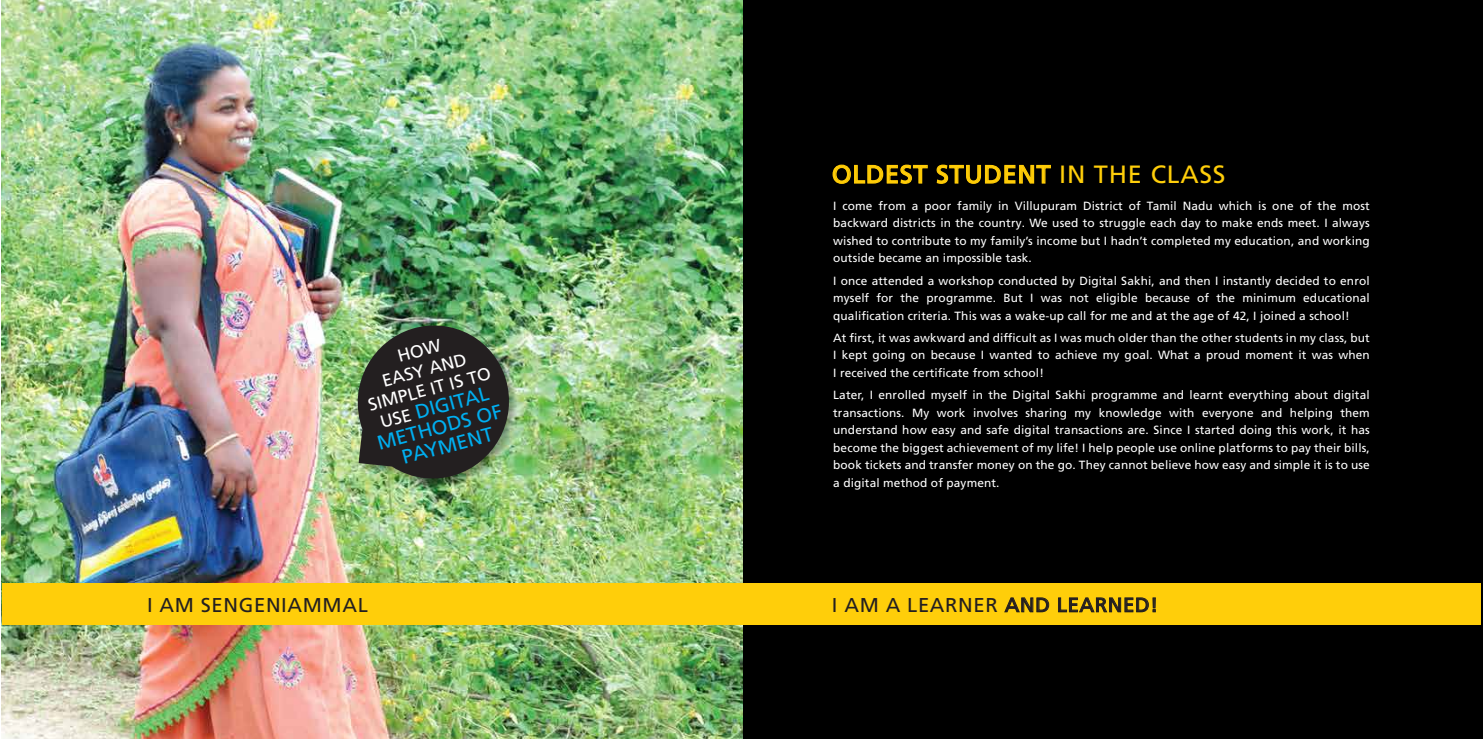
<style>
.page{position:relative;width:1483px;height:739px;background:#fff}
.page>*{position:absolute;margin:0;border:0;box-sizing:border-box;transform-origin:0 0}
.t1{font:25px "Frutiger LT Pro";letter-spacing:.03em;color:#ffce0a}
.t2{font:20px "Frutiger LT Pro";letter-spacing:.03em;color:#231f20}
.t3{font:20px/20px "Frutiger LT Pro";color:#00aeef;text-align:center}
.t4{font:17.5px/20px "Frutiger LT Pro";color:#fff;text-align:center}
.t5{font:11.88px/17.5px "Frutiger LT Pro";letter-spacing:.01em;color:#fff;text-align:justify}
.s1{font-size:17.5px;color:#fff}
</style>
<div class="page">
<img style="left:2px;top:0;width:740px;height:739px">
<div style="left:2px;top:583px;width:740px;height:42px;background:#ffce0a"></div>
<div style="left:743px;top:0;width:740px;height:739px;background:#000"></div>
<div style="left:740px;top:583px;width:741px;height:42px;background:#ffce0a"></div>
<svg style="left:832px;top:164px;width:96px;height:20px"></svg>
<svg style="left:936px;top:164px;width:115px;height:20px"></svg>
<svg style="left:1004px;top:597px;width:45px;height:15px"></svg>
<svg style="left:1058px;top:597px;width:97px;height:15px"></svg>
<img style="left:353px;top:321px;width:168px;height:170px">
<img style="left:357px;top:321px;width:156px;height:161px">
<h3 class="t4" style="left:356px;top:357px;width:128px;rotate:-15deg">HOW<br>EASY AND<br>SIMPLE IT IS TO</h3>
<h2 class="t3" style="left:370px;top:414px;width:130px;rotate:-15deg"><span class="s1">USE</span> DIGITAL<br>METHODS OF<br>PAYMENT</h2>
<h2 class="t2" style="left:147px;top:593px;width:222px">I AM SENGENIAMMAL</h2>
<h1 class="t1" style="left:832px;top:160px;width:395px">OLDEST STUDENT IN THE CLASS</h1>
<p class="t5" style="left:833px;top:197px;width:538px">I come from a poor family in Villupuram District of Tamil Nadu which is one of the most backward districts in the country. We used to struggle each day to make ends meet. I always wished to contribute to my family’s income but I hadn’t completed my education, and working outside became an impossible task.</p>
<p class="t5" style="left:833px;top:272px;width:538px">I once attended a workshop conducted by Digital Sakhi, and then I instantly decided to enrol myself for the programme. But I was not eligible because of the minimum educational qualification criteria. This was a wake-up call for me and at the age of 42, I joined a school!</p>
<p class="t5" style="left:833px;top:329px;width:538px">At first, it was awkward and difficult as I was much older than the other students in my class, but I kept going on because I wanted to achieve my goal. What a proud moment it was when I received the certificate from school!</p>
<p class="t5" style="left:833px;top:386px;width:538px">Later, I enrolled myself in the Digital Sakhi programme and learnt everything about digital transactions. My work involves sharing my knowledge with everyone and helping them understand how easy and safe digital transactions are. Since I started doing this work, it has become the biggest achievement of my life! I help people use online platforms to pay their bills, book tickets and transfer money on the go. They cannot believe how easy and simple it is to use a digital method of payment.</p>
<h2 class="t2" style="left:832px;top:593px;width:328px">I AM A LEARNER AND LEARNED!</h2>
</div>
